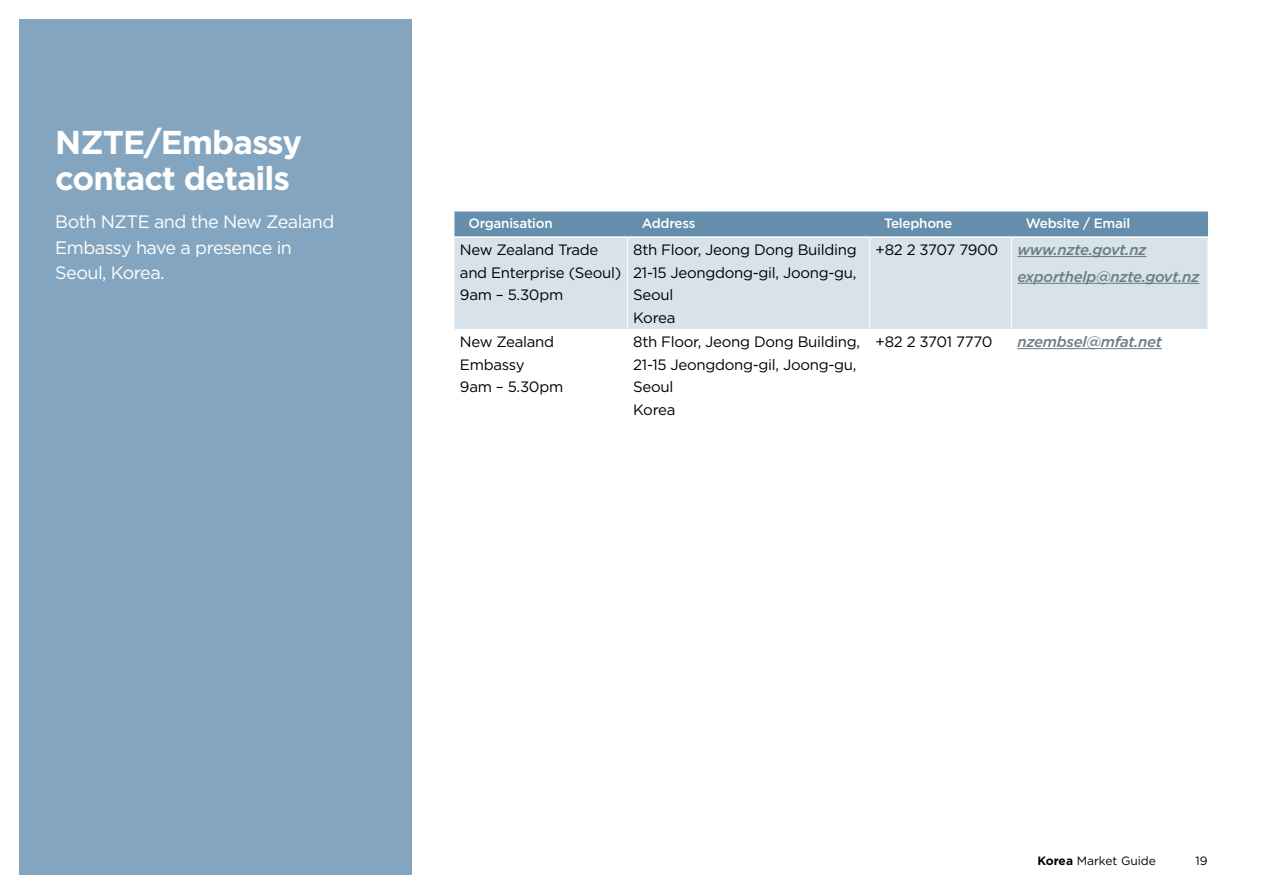
<style>
.page{position:relative;width:1263px;height:893px;background:#fff}
.page>*{position:absolute;margin:0;border:0;box-sizing:border-box;transform-origin:0 0}
.t1{font:700 33px/36px "Gotham";letter-spacing:-.03em;color:#fff}
.White_body_copy_12_1{font:18px/25.5px "Gotham";letter-spacing:-.03em;color:#fff}
.Table_copy{font:15px/22.5px "Gotham";letter-spacing:-.02em;color:#000}
.Table_copy-2{font:italic 500 15px "Gotham";letter-spacing:-.02em;color:#6b7b83}
.table_head{font:500 13.5px "Gotham";letter-spacing:-.02em;color:#fff}
.t2{font:12px "Gotham";color:#000}
.s1{font-weight:700}
</style>
<div class="page">
<div style="left:19px;top:19px;width:392px;height:855px;background:#84a5bf"></div>
<div style="left:455px;top:238px;width:753px;height:91px;background:#d7e2eb"></div>
<hr style="left:627px;top:238px;width:1px;height:91px;background:#fff">
<hr style="left:869px;top:238px;width:1px;height:91px;background:#fff">
<hr style="left:1011px;top:238px;width:1px;height:91px;background:#fff">
<div style="left:454px;top:212px;width:754px;height:25px;background:#648eab"></div>
<hr style="left:1017px;top:256px;width:129px;height:1px;background:#6b7b83">
<hr style="left:1017px;top:283px;width:182px;height:1px;background:#6b7b83">
<hr style="left:1017px;top:348px;width:145px;height:1px;background:#6b7b83">
<p class="t1" style="left:55px;top:124px;width:248px">NZTE/Embassy contact details</p>
<p class="White_body_copy_12_1" style="left:55px;top:209px;width:280px">Both NZTE and the New Zealand<br>Embassy have a presence in<br>Seoul, Korea.</p>
<p class="table_head" style="left:468px;top:215px;width:86px">Organisation</p>
<p class="table_head" style="left:642px;top:215px;width:55px">Address</p>
<p class="table_head" style="left:884px;top:215px;width:70px">Telephone</p>
<p class="table_head" style="left:1026px;top:215px;width:106px">Website / Email</p>
<p class="Table_copy" style="left:460px;top:238px;width:163px">New Zealand Trade and Enterprise (Seoul)<br>9am – 5.30pm</p>
<p class="Table_copy" style="left:633px;top:238px;width:225px">8th Floor, Jeong Dong Building<br>21-15 Jeongdong-gil, Joong-gu,<br>Seoul<br>Korea</p>
<p class="Table_copy" style="left:876px;top:238px;width:124px">+82 2 3707 7900</p>
<p class="Table_copy-2" style="left:1017px;top:240px;width:131px">www.nzte.govt.nz</p>
<p class="Table_copy-2" style="left:1017px;top:267px;width:184px">exporthelp@nzte.govt.nz</p>
<p class="Table_copy" style="left:460px;top:330px;width:105px">New Zealand<br>Embassy<br>9am – 5.30pm</p>
<p class="Table_copy" style="left:633px;top:330px;width:228px">8th Floor, Jeong Dong Building,<br>21-15 Jeongdong-gil, Joong-gu,<br>Seoul<br>Korea</p>
<p class="Table_copy" style="left:876px;top:330px;width:118px">+82 2 3701 7770</p>
<p class="Table_copy-2" style="left:1017px;top:332px;width:146px">nzembsel@mfat.net</p>
<p class="t2" style="left:1037px;top:853px;width:120px"><span class="s1">Korea</span> Market Guide</p>
<p class="t2" style="left:1196px;top:853px;width:14px">19</p>
</div>
